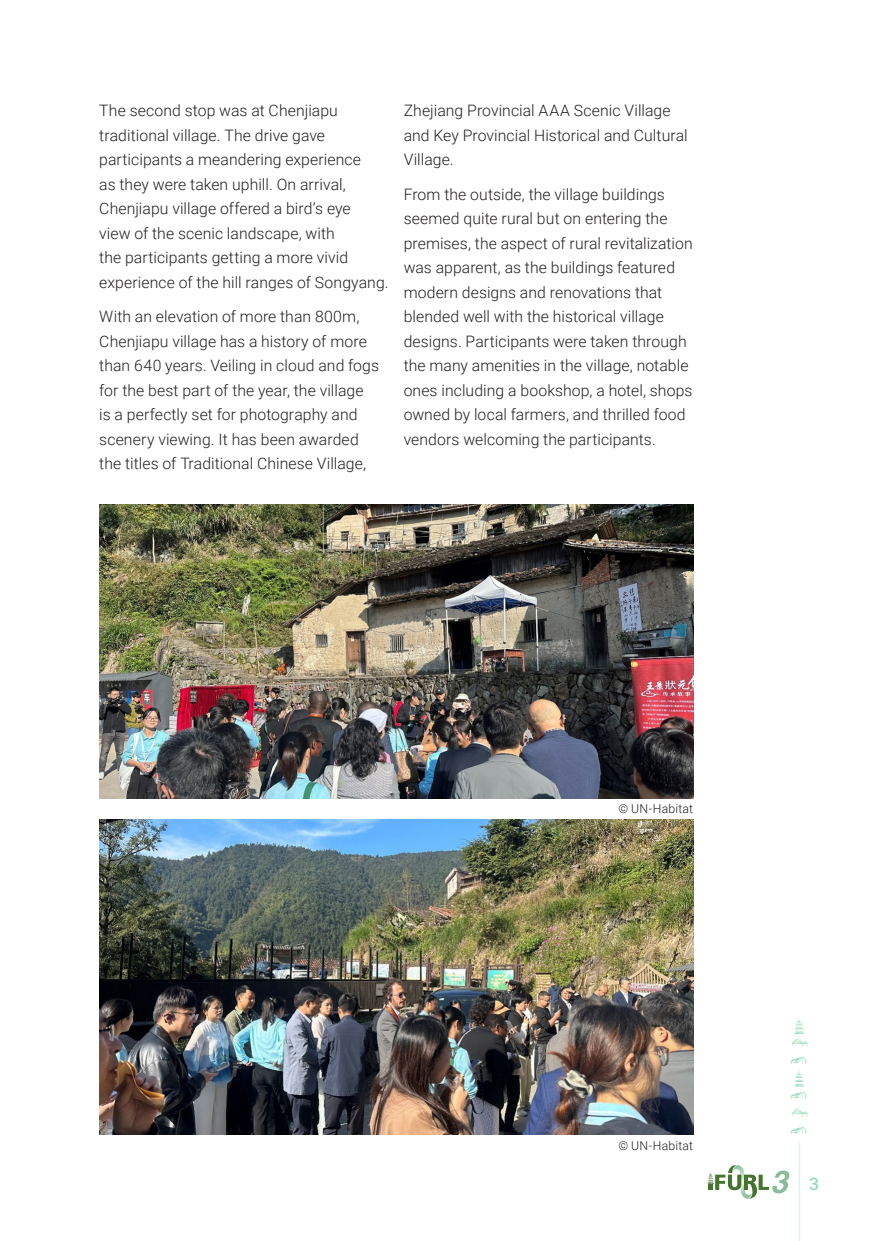
<style>
.page{position:relative;width:874px;height:1241px;background:#fff}
.page>*{position:absolute;margin:0;border:0;box-sizing:border-box;transform-origin:0 0}
.t1{font:500 17.5px "Roboto";color:#66d096}
.t2{font:300 15.75px/24.5px "Roboto";letter-spacing:.005em;color:#231f20}
.t3{font:300 12.25px "Roboto";letter-spacing:.015em;color:#231f20}
</style>
<div class="page">
<hr style="left:798px;top:1142px;width:1px;height:98px;background:#00b050">
<svg style="left:790px;top:1126px;width:16px;height:7px"></svg>
<svg style="left:790px;top:1056px;width:16px;height:42px"></svg>
<svg style="left:792px;top:1107px;width:15px;height:10px"></svg>
<svg style="left:792px;top:1016px;width:15px;height:31px"></svg>
<svg style="left:707px;top:1165px;width:82px;height:33px"></svg>
<img style="left:99px;top:504px;width:593px;height:294px">
<img style="left:99px;top:819px;width:593px;height:315px">
<p class="t2" style="left:99px;top:98px;width:288px">The second stop was at Chenjiapu traditional village. The drive gave participants a meandering experience<br>as they were taken uphill. On arrival, Chenjiapu village offered a bird’s eye<br>view of the scenic landscape, with<br>the participants getting a more vivid experience of the hill ranges of Songyang.</p>
<p class="t2" style="left:99px;top:303px;width:281px">With an elevation of more than 800m, Chenjiapu village has a history of more than 640 years. Veiling in cloud and fogs for the best part of the year, the village<br>is a perfectly set for photography and scenery viewing. It has been awarded the titles of Traditional Chinese Village,</p>
<p class="t2" style="left:403px;top:98px;width:285px">Zhejiang Provincial AAA Scenic Village and Key Provincial Historical and Cultural<br>Village.</p>
<p class="t2" style="left:403px;top:181px;width:290px">From the outside, the village buildings seemed quite rural but on entering the premises, the aspect of rural revitalization was apparent, as the buildings featured modern designs and renovations that blended well with the historical village designs. Participants were taken through the many amenities in the village, notable ones including a bookshop, a hotel, shops owned by local farmers, and thrilled food vendors welcoming the participants.</p>
<p class="t3" style="left:618px;top:800px;width:76px">© UN-Habitat</p>
<p class="t3" style="left:618px;top:1137px;width:76px">© UN-Habitat</p>
<p class="t1" style="left:808px;top:1171px;width:11px">3</p>
</div>
